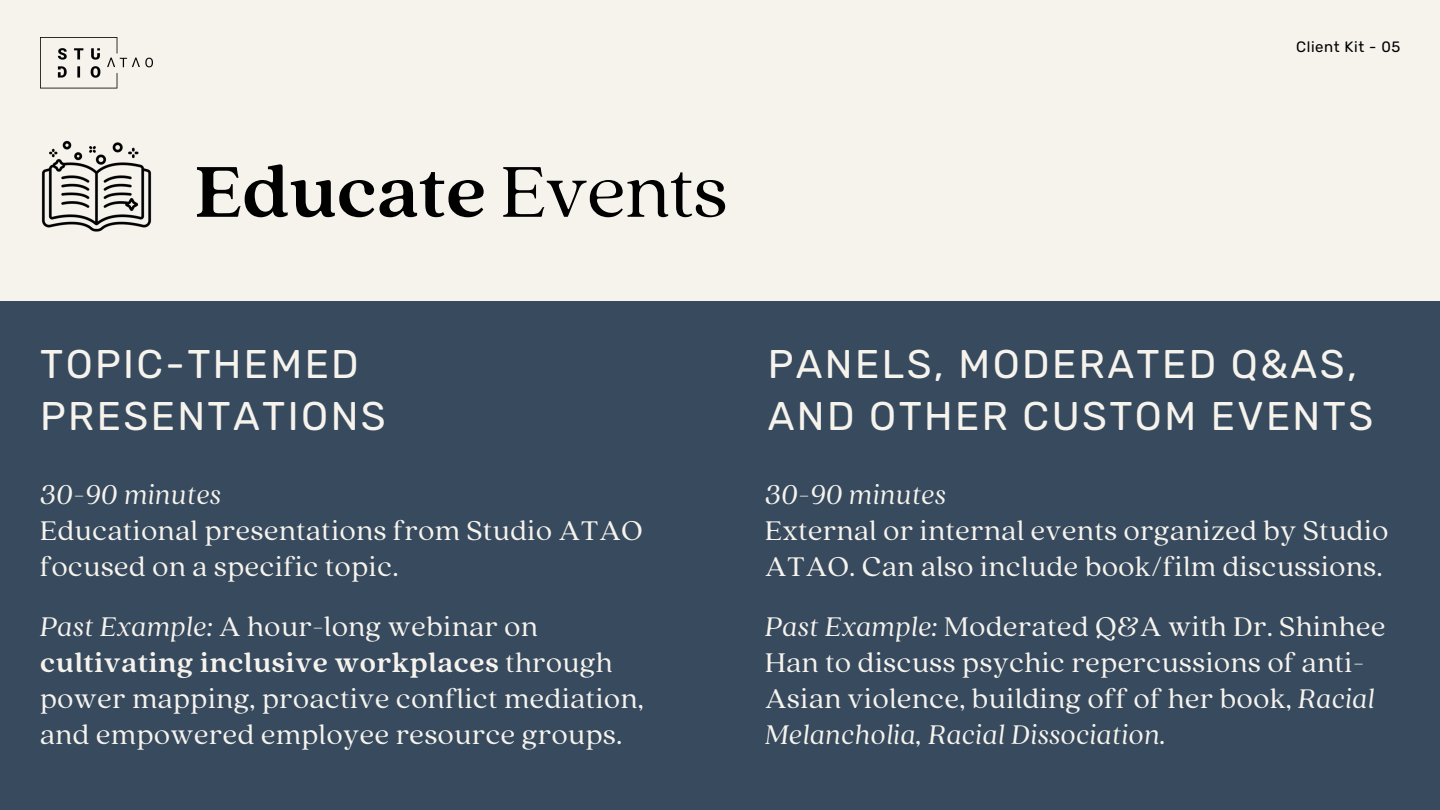
<style>
.page{position:relative;width:1440px;height:810px;background:#f6f3ed}
.page>*{position:absolute;margin:0;border:0;box-sizing:border-box;transform-origin:0 0}
.t1{font:700 80px "Quincy CF";color:#000}
.t2{font:40px/51.8px "Rubik";letter-spacing:.06em;color:#f6f3ed}
.t3{font:30px/36px "Quincy CF";letter-spacing:.025em;color:#f6f3ed}
.t4{font:italic 30px "Quincy CF";letter-spacing:.025em;color:#f6f3ed}
.t5{font:15px "Rubik";letter-spacing:.04em;color:#000}
.s1{font-weight:400}
.s2{font-style:italic}
.s3{font-weight:700}
</style>
<div class="page">
<img style="left:40px;top:38px;width:113px;height:51px">
<div style="left:0;top:302px;width:1440px;height:508px;background:#374a5e"></div>
<img style="left:41px;top:140px;width:111px;height:92px">
<h1 class="t1" style="left:195px;top:139px;width:534px">Educate <span class="s1">Events</span></h1>
<p class="t5" style="left:1296px;top:38px;width:106px">Client Kit - 05</p>
<h2 class="t2" style="left:40px;top:339px;width:347px">TOPIC-THEMED<br>PRESENTATIONS</h2>
<p class="t4" style="left:40px;top:475px;width:182px">30-90 minutes</p>
<p class="t3" style="left:40px;top:511px;width:604px">Educational presentations from Studio ATAO focused on a specific topic.</p>
<p class="t3" style="left:40px;top:607px;width:605px"><span class="s2">Past Example:</span> A hour-long webinar on <span class="s3">cultivating inclusive workplaces</span> through power mapping, proactive conflict mediation, and empowered employee resource groups.</p>
<h2 class="t2" style="left:768px;top:339px;width:607px">PANELS, MODERATED Q&amp;AS,<br>AND OTHER CUSTOM EVENTS</h2>
<p class="t4" style="left:765px;top:475px;width:182px">30-90 minutes</p>
<p class="t3" style="left:765px;top:511px;width:625px">External or internal events organized by Studio<br>ATAO. Can also include book/film discussions.</p>
<p class="t3" style="left:765px;top:607px;width:622px"><span class="s2">Past Example:</span> Moderated Q&amp;A with Dr. Shinhee Han to discuss psychic repercussions of anti-Asian violence, building off of her book, <span class="s2">Racial Melancholia, Racial Dissociation.</span></p>
</div>
